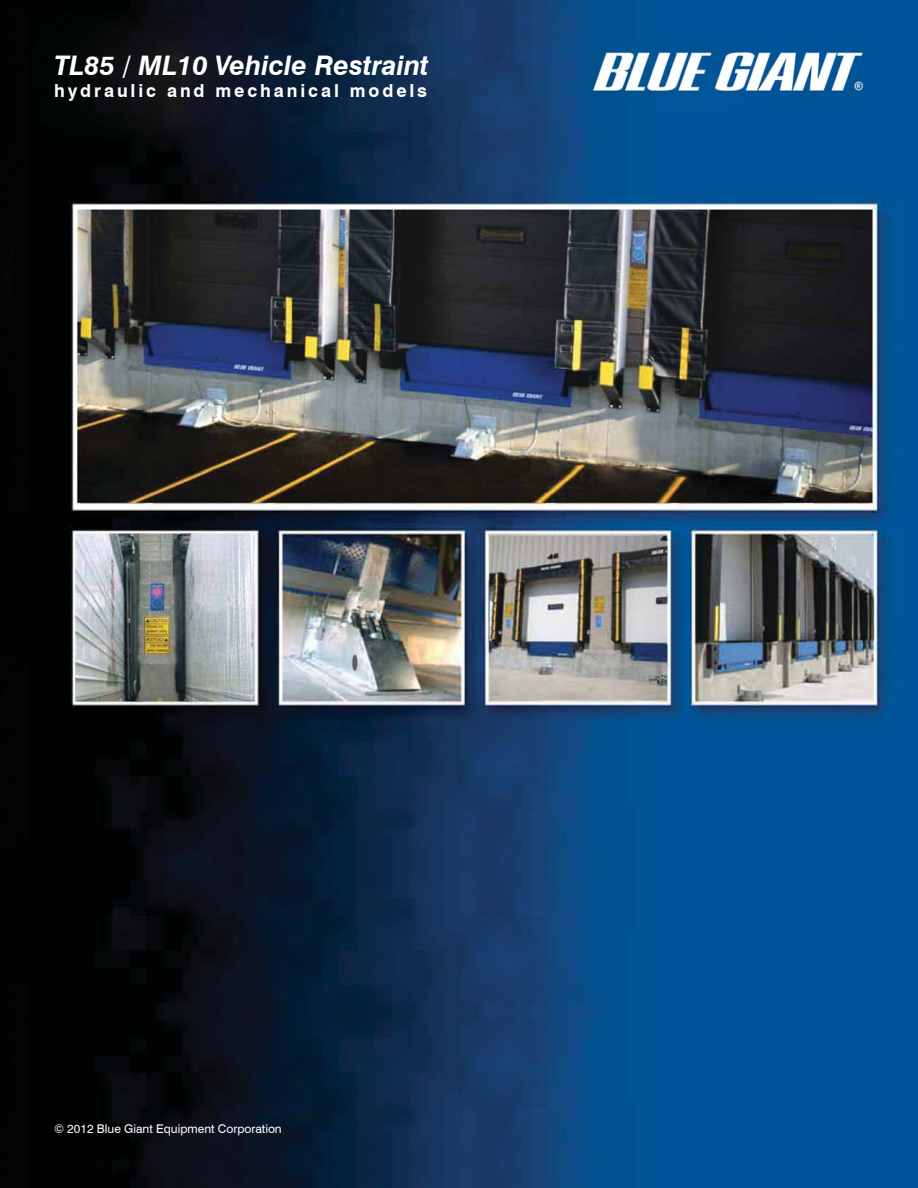
<style>
.page{position:relative;width:918px;height:1188px;background:#fff}
.page>*{position:absolute;margin:0;border:0;box-sizing:border-box;transform-origin:0 0}
.t1{font:italic 700 27px "Swiss 721 BT";color:#fff}
.t2{font:700 18px "Swiss 721 BT";letter-spacing:.16em;color:#fff}
.t3{font:12px "Swiss 721 BT";color:#fff}
</style>
<div class="page">
<div style="left:0;top:0;width:27px;height:1188px;background:#030404"></div>
<img style="left:27px;top:0;width:891px;height:1188px">
<img style="left:587px;top:42px;width:286px;height:59px">
<h1 class="t1" style="left:54px;top:49px;width:376px">TL85 / ML10 Vehicle Restraint</h1>
<h2 class="t2" style="left:54px;top:79px;width:375px">hydraulic and mechanical models</h2>
<p class="t3" style="left:54px;top:1122px;width:229px">© 2012 Blue Giant Equipment Corporation</p>
</div>
